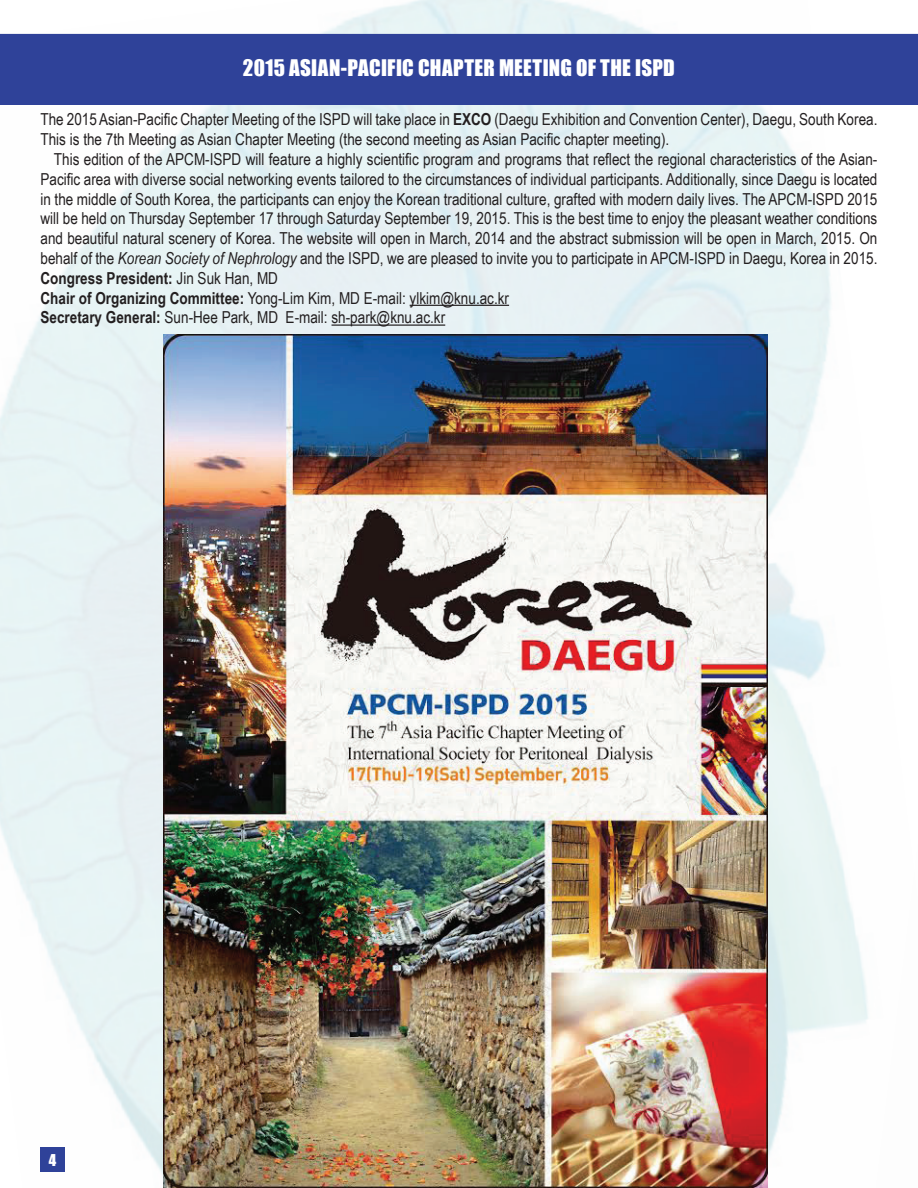
<style>
.page{position:relative;width:918px;height:1188px;background:#fff}
.page>*{position:absolute;margin:0;border:0;box-sizing:border-box;transform-origin:0 0}
.t1{font:21px "Impact";letter-spacing:.015em;color:#fff}
.t2{font:16.5px/19.8px "Arial Narrow";color:#231f20}
.t3{font:15px "Impact";color:#fff}
.s1{font-weight:700}
.s2{font-style:italic}
</style>
<div class="page">
<img style="left:0;top:0;width:918px;height:1188px">
<div style="left:40px;top:1148px;width:25px;height:24px;background:#2f4299"></div>
<div style="left:1px;top:35px;width:916px;height:69px;background:#2f4299"></div>
<div style="left:0;top:34px;width:918px;height:71px;border:2px solid #2f4299"></div>
<hr style="left:410px;top:305px;width:99px;height:1px;background:#231f20">
<hr style="left:332px;top:324px;width:113px;height:2px;background:#231f20">
<img style="left:164px;top:334px;width:603px;height:854px">
<p class="t1" style="left:243px;top:52px;width:434px">2015 ASIAN-PACIFIC CHAPTER MEETING OF THE ISPD</p>
<p class="t2" style="left:40px;top:109px;width:838px">The 2015 Asian-Pacific Chapter Meeting of the ISPD will take place in <span class="s1">EXCO</span> (Daegu Exhibition and Convention Center), Daegu, South Korea.<br>This is the 7th Meeting as Asian Chapter Meeting (the second meeting as Asian Pacific chapter meeting).</p>
<p class="t2" style="left:40px;top:149px;width:838px;text-indent:13px">This edition of the APCM-ISPD will feature a highly scientific program and programs that reflect the regional characteristics of the Asian-Pacific area with diverse social networking events tailored to the circumstances of individual participants. Additionally, since Daegu is located in the middle of South Korea, the participants can enjoy the Korean traditional culture, grafted with modern daily lives. The APCM-ISPD 2015 will be held on Thursday September 17 through Saturday September 19, 2015. This is the best time to enjoy the pleasant weather conditions and beautiful natural scenery of Korea. The website will open in March, 2014 and the abstract submission will be open in March, 2015. On behalf of the <span class="s2">Korean Society of Nephrology</span> and the ISPD, we are pleased to invite you to participate in APCM-ISPD in Daegu, Korea in 2015.<br><span class="s1">Congress President:</span> Jin Suk Han, MD<br><span class="s1">Chair of Organizing Committee:</span> Yong-Lim Kim, MD E-mail: ylkim@knu.ac.kr<br><span class="s1">Secretary General:</span> Sun-Hee Park, MD E-mail: sh-park@knu.ac.kr</p>
<p class="t3" style="left:49px;top:1148px;width:9px">4</p>
</div>
